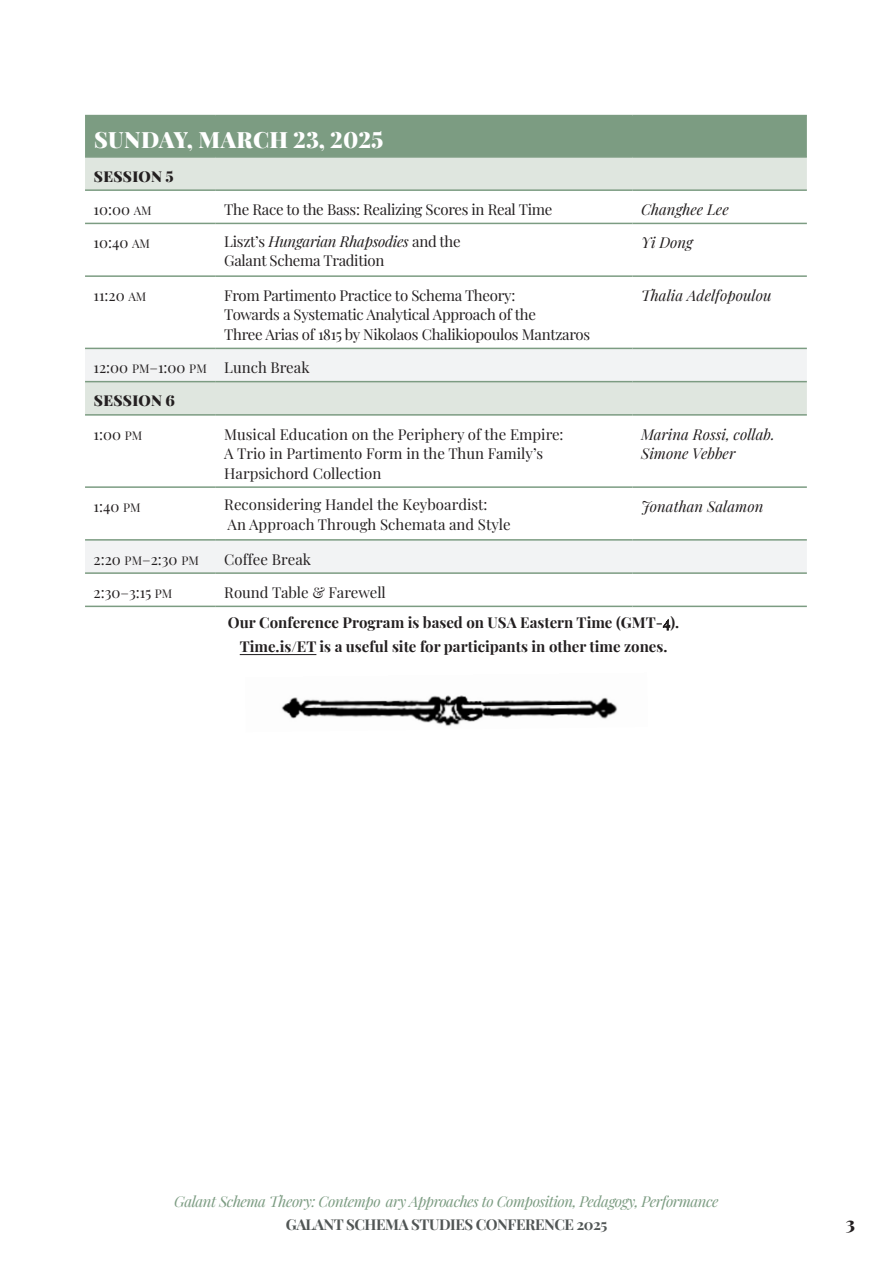
<style>
.page{position:relative;width:893px;height:1263px;background:#fff}
.page>*{position:absolute;margin:0;border:0;box-sizing:border-box;transform-origin:0 0}
.main_text_bigger{font:900 22.5px "Playfair Display";color:#fff}
.t1{font:900 18px "Playfair Display";color:#231f20}
.Main_text_program{font:15px/19.5px "Playfair Display";letter-spacing:-.02em;color:#231f20}
.main_text_bigger-2{font:15px/19.5px "Playfair Display";color:#231f20}
.main_text_bigger-3{font:700 15px/24px "Playfair Display";color:#231f20;text-align:center}
.t2{font:italic 15px "Playfair Display";letter-spacing:-.03em;color:#7c9c82}
.main_text_bigger-4{font:italic 15px/19.5px "Playfair Display";color:#231f20}
.Main_text_program-2{font:italic 15px "Playfair Display";color:#231f20}
.t3{font:700 15px "Playfair Display";letter-spacing:-.03em;color:#515655}
.Main_text_program-3{font:15px "Playfair Display";color:#231f20}
.main_text_bigger-5{font:900 15px "Playfair Display";letter-spacing:.02em;color:#231f20}
.s1{font-size:12px}
.s2{font-style:italic}
.s3{font-weight:400}
</style>
<div class="page">
<div style="left:85px;top:116px;width:722px;height:40px;background:#7c9c82"></div>
<svg style="left:85px;top:158px;width:722px;height:190px"></svg>
<svg style="left:85px;top:349px;width:722px;height:223px"></svg>
<hr style="left:85px;top:156px;width:131px;height:2px;background:#7c9c82">
<hr style="left:216px;top:156px;width:416px;height:2px;background:#7c9c82">
<hr style="left:632px;top:156px;width:175px;height:2px;background:#7c9c82">
<hr style="left:85px;top:189px;width:131px;height:2px;background:#7c9c82">
<hr style="left:216px;top:189px;width:416px;height:2px;background:#7c9c82">
<hr style="left:632px;top:189px;width:175px;height:2px;background:#7c9c82">
<hr style="left:85px;top:223px;width:131px;height:1px;background:#7c9c82">
<hr style="left:216px;top:223px;width:416px;height:1px;background:#7c9c82">
<hr style="left:632px;top:223px;width:175px;height:1px;background:#7c9c82">
<hr style="left:85px;top:275px;width:131px;height:2px;background:#7c9c82">
<hr style="left:216px;top:275px;width:416px;height:2px;background:#7c9c82">
<hr style="left:632px;top:275px;width:175px;height:2px;background:#7c9c82">
<hr style="left:85px;top:115px;width:131px;height:1px;background:#7c9c82">
<hr style="left:216px;top:115px;width:416px;height:1px;background:#7c9c82">
<hr style="left:632px;top:115px;width:175px;height:1px;background:#7c9c82">
<hr style="left:85px;top:348px;width:131px;height:1px;background:#7c9c82">
<hr style="left:216px;top:348px;width:416px;height:1px;background:#7c9c82">
<hr style="left:632px;top:348px;width:175px;height:1px;background:#7c9c82">
<hr style="left:85px;top:381px;width:131px;height:1px;background:#7c9c82">
<hr style="left:216px;top:381px;width:416px;height:1px;background:#7c9c82">
<hr style="left:632px;top:381px;width:175px;height:1px;background:#7c9c82">
<hr style="left:85px;top:414px;width:131px;height:2px;background:#7c9c82">
<hr style="left:216px;top:414px;width:416px;height:2px;background:#7c9c82">
<hr style="left:632px;top:414px;width:175px;height:2px;background:#7c9c82">
<hr style="left:85px;top:486px;width:131px;height:2px;background:#7c9c82">
<hr style="left:216px;top:486px;width:416px;height:2px;background:#7c9c82">
<hr style="left:632px;top:486px;width:175px;height:2px;background:#7c9c82">
<hr style="left:85px;top:539px;width:131px;height:2px;background:#7c9c82">
<hr style="left:216px;top:539px;width:416px;height:2px;background:#7c9c82">
<hr style="left:632px;top:539px;width:175px;height:2px;background:#7c9c82">
<hr style="left:85px;top:572px;width:131px;height:2px;background:#7c9c82">
<hr style="left:216px;top:572px;width:416px;height:2px;background:#7c9c82">
<hr style="left:632px;top:572px;width:175px;height:2px;background:#7c9c82">
<hr style="left:85px;top:606px;width:131px;height:1px;background:#7c9c82">
<hr style="left:216px;top:606px;width:416px;height:1px;background:#7c9c82">
<hr style="left:632px;top:606px;width:175px;height:1px;background:#7c9c82">
<img style="left:281px;top:695px;width:337px;height:31px">
<hr style="left:240px;top:654px;width:76px;height:1px;background:#231f20">
<p class="main_text_bigger" style="left:94px;top:122px;width:291px">SUNDAY, MARCH 23, 2025</p>
<p class="main_text_bigger-5" style="left:94px;top:164px;width:81px">SESSION 5</p>
<p class="Main_text_program" style="left:94px;top:198px;width:60px">10:00 <span class="s1">AM</span></p>
<p class="Main_text_program" style="left:224px;top:198px;width:330px">The Race to the Bass: Realizing Scores in Real Time</p>
<p class="Main_text_program-2" style="left:641px;top:198px;width:89px">Changhee Lee</p>
<p class="Main_text_program" style="left:94px;top:231px;width:58px">10:40 <span class="s1">AM</span></p>
<p class="Main_text_program" style="left:224px;top:230px;width:238px">Liszt’s <span class="s2">Hungarian Rhapsodies</span> and the<br>Galant Schema Tradition</p>
<p class="Main_text_program-2" style="left:641px;top:231px;width:54px">Yi Dong</p>
<p class="Main_text_program" style="left:94px;top:284px;width:54px">11:20 <span class="s1">AM</span></p>
<p class="Main_text_program" style="left:224px;top:284px;width:367px">From Partimento Practice to Schema Theory:<br>Towards a Systematic Analytical Approach of the<br>Three Arias of 1815 by Nikolaos Chalikiopoulos Mantzaros</p>
<p class="Main_text_program-2" style="left:641px;top:284px;width:132px">Thalia Adelfopoulou</p>
<p class="Main_text_program" style="left:94px;top:356px;width:115px">12:00 <span class="s1">PM</span>–1:00 <span class="s1">PM</span></p>
<p class="Main_text_program-3" style="left:224px;top:356px;width:87px">Lunch Break</p>
<p class="main_text_bigger-5" style="left:94px;top:389px;width:83px">SESSION 6</p>
<p class="main_text_bigger-2" style="left:94px;top:423px;width:50px">1:00 <span class="s1">PM</span></p>
<p class="main_text_bigger-2" style="left:224px;top:423px;width:341px">Musical Education on the Periphery of the Empire:<br>A Trio in Partimento Form in the Thun Family’s<br>Harpsichord Collection</p>
<p class="main_text_bigger-4" style="left:641px;top:423px;width:135px">Marina Rossi, collab.<br>Simone Vebber</p>
<p class="main_text_bigger-2" style="left:94px;top:495px;width:49px">1:40 <span class="s1">PM</span></p>
<p class="main_text_bigger-2" style="left:224px;top:493px;width:288px">Reconsidering Handel the Keyboardist:<br>An Approach Through Schemata and Style</p>
<p class="main_text_bigger-4" style="left:641px;top:495px;width:124px">Jonathan Salamon</p>
<p class="main_text_bigger-2" style="left:94px;top:548px;width:107px">2:20 <span class="s1">PM</span>–2:30 <span class="s1">PM</span></p>
<p class="main_text_bigger-2" style="left:224px;top:548px;width:88px">Coffee Break</p>
<p class="Main_text_program" style="left:94px;top:581px;width:80px">2:30–3:15 <span class="s1">PM</span></p>
<p class="Main_text_program-3" style="left:224px;top:580px;width:163px">Round Table &amp; Farewell</p>
<p class="main_text_bigger-3" style="left:228px;top:609px;width:453px">Our Conference Program is based on USA Eastern Time (GMT-<span class="s3">4</span>).<br>Time.is/ET is a useful site for participants in other time zones.</p>
<p class="t2" style="left:174px;top:1190px;width:546px">Galant Schema Theory: Contempo ary Approaches to Composition, Pedagogy, Performance</p>
<p class="t3" style="left:286px;top:1212px;width:323px">GALANT SCHEMA STUDIES CONFERENCE 2025</p>
<p class="t1" style="left:846px;top:1209px;width:11px">3</p>
</div>
